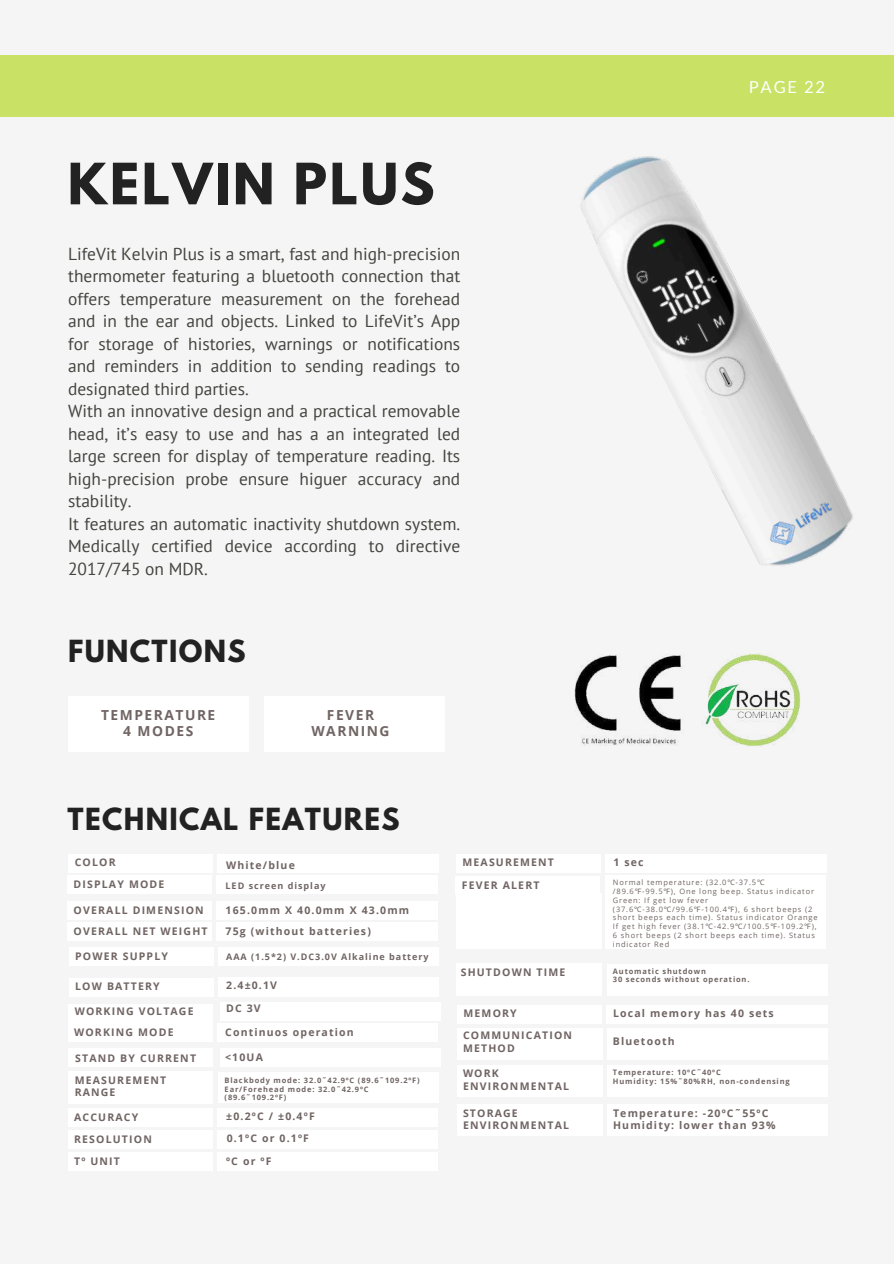
<style>
.page{position:relative;width:894px;height:1264px;background:#fff}
.page>*{position:absolute;margin:0;border:0;box-sizing:border-box;transform-origin:0 0}
.t1{font:700 50.4px "League Spartan";letter-spacing:.05em;color:#222}
.t2{font:700 27px "League Spartan";letter-spacing:.05em;color:#222}
.t3{font:17.4px/22.5px "PT Sans";color:#43443e}
.t4{font:16.5px "Lato";letter-spacing:.11em;color:#fff}
.t5{font:700 13.8px/16.4px "Open Sans";letter-spacing:.11em;color:#706563;text-align:center}
.t6{font:700 10.5px/12.3px "Open Sans";letter-spacing:.11em;color:#706563}
.t7{font:700 9px "Open Sans";letter-spacing:.11em;color:#706563}
.t8{font:7.5px/8.7px "Open Sans";letter-spacing:.11em;color:#706563}
.t9{font:700 7.5px/8.7px "Open Sans";letter-spacing:.11em;color:#706563}
.s1{font-family:"Noto Sans"}
</style>
<div class="page">
<div style="left:0;top:0;width:893px;height:1263px;background:#f5f5f5"></div>
<div style="left:68px;top:696px;width:180px;height:55px;background:#fff"></div>
<div style="left:69px;top:854px;width:144px;height:18px;background:#fff"></div>
<div style="left:217px;top:854px;width:221px;height:18px;background:#fff"></div>
<div style="left:69px;top:947px;width:144px;height:18px;background:#fff"></div>
<div style="left:218px;top:947px;width:220px;height:18px;background:#fff"></div>
<div style="left:69px;top:978px;width:144px;height:18px;background:#fff"></div>
<div style="left:218px;top:978px;width:220px;height:18px;background:#fff"></div>
<div style="left:218px;top:977px;width:220px;height:18px;background:#fff"></div>
<div style="left:68px;top:1108px;width:144px;height:18px;background:#fff"></div>
<div style="left:217px;top:1108px;width:220px;height:18px;background:#fff"></div>
<div style="left:68px;top:1130px;width:144px;height:18px;background:#fff"></div>
<div style="left:217px;top:1130px;width:220px;height:18px;background:#fff"></div>
<div style="left:68px;top:1152px;width:144px;height:18px;background:#fff"></div>
<div style="left:217px;top:1152px;width:220px;height:18px;background:#fff"></div>
<div style="left:68px;top:1023px;width:144px;height:18px;background:#fff"></div>
<div style="left:217px;top:1023px;width:220px;height:18px;background:#fff"></div>
<div style="left:456px;top:854px;width:144px;height:18px;background:#fff"></div>
<div style="left:605px;top:854px;width:220px;height:18px;background:#fff"></div>
<div style="left:455px;top:876px;width:144px;height:18px;background:#fff"></div>
<div style="left:604px;top:875px;width:221px;height:74px;background:#fff"></div>
<div style="left:457px;top:1005px;width:144px;height:18px;background:#fff"></div>
<div style="left:606px;top:1005px;width:220px;height:18px;background:#fff"></div>
<div style="left:68px;top:1071px;width:145px;height:32px;background:#fff"></div>
<div style="left:218px;top:1072px;width:220px;height:30px;background:#fff"></div>
<div style="left:220px;top:1048px;width:220px;height:18px;background:#fff"></div>
<div style="left:68px;top:1048px;width:144px;height:18px;background:#fff"></div>
<div style="left:220px;top:1002px;width:220px;height:18px;background:#fff"></div>
<div style="left:68px;top:1004px;width:144px;height:18px;background:#fff"></div>
<div style="left:606px;top:1103px;width:221px;height:32px;background:#fff"></div>
<div style="left:457px;top:1103px;width:145px;height:32px;background:#fff"></div>
<div style="left:606px;top:1065px;width:221px;height:31px;background:#fff"></div>
<div style="left:457px;top:1065px;width:145px;height:31px;background:#fff"></div>
<div style="left:606px;top:1028px;width:221px;height:31px;background:#fff"></div>
<div style="left:457px;top:1028px;width:145px;height:31px;background:#fff"></div>
<div style="left:264px;top:696px;width:180px;height:55px;background:#fff"></div>
<div style="left:455px;top:893px;width:146px;height:32px;background:#fff"></div>
<div style="left:455px;top:917px;width:146px;height:31px;background:#fff"></div>
<div style="left:0;top:55px;width:893px;height:61px;background:#c9e265"></div>
<div style="left:456px;top:963px;width:145px;height:32px;background:#fff"></div>
<img style="left:575px;top:705px;width:225px;height:41px">
<div style="left:68px;top:875px;width:144px;height:18px;background:#fff"></div>
<div style="left:216px;top:875px;width:221px;height:18px;background:#fff"></div>
<div style="left:68px;top:901px;width:144px;height:18px;background:#fff"></div>
<div style="left:216px;top:901px;width:221px;height:18px;background:#fff"></div>
<div style="left:68px;top:922px;width:144px;height:18px;background:#fff"></div>
<div style="left:216px;top:922px;width:221px;height:18px;background:#fff"></div>
<img style="left:384px;top:116px;width:509px;height:589px">
<div style="left:606px;top:964px;width:221px;height:31px;background:#fff"></div>
<img style="left:740px;top:467px;width:122px;height:112px">
<h1 class="t1" style="left:68px;top:159px;width:368px">KELVIN PLUS</h1>
<p class="t3" style="left:68px;top:242px;width:393px">LifeVit Kelvin Plus is a smart, fast and high-precision thermometer featuring a bluetooth connection that offers temperature measurement on the forehead and in the ear and objects. Linked to LifeVit’s App for storage of histories, warnings or notifications and reminders in addition to sending readings to designated third parties.<br>With an innovative design and a practical removable head, it’s easy to use and has a an integrated led large screen for display of temperature reading. Its high-precision probe ensure higuer accuracy and stability.<br>It features an automatic inactivity shutdown system.<br>Medically certified device according to directive 2017/745 on MDR.</p>
<h2 class="t2" style="left:68px;top:638px;width:179px">FUNCTIONS</h2>
<p class="t5" style="left:101px;top:706px;width:116px">TEMPERATURE<br>4 MODES</p>
<p class="t5" style="left:311px;top:706px;width:80px">FEVER<br>WARNING</p>
<h2 class="t2" style="left:68px;top:805px;width:333px">TECHNICAL FEATURES</h2>
<p class="t6" style="left:75px;top:856px;width:42px">COLOR</p>
<p class="t6" style="left:226px;top:858px;width:70px">White/blue</p>
<p class="t6" style="left:462px;top:856px;width:93px">MEASUREMENT</p>
<p class="t6" style="left:613px;top:856px;width:32px">1 sec</p>
<p class="t4" style="left:748px;top:76px;width:78px">PAGE 22</p>
<p class="t6" style="left:74px;top:877px;width:92px">DISPLAY MODE</p>
<p class="t7" style="left:225px;top:879px;width:101px">LED screen display</p>
<p class="t6" style="left:74px;top:903px;width:132px">OVERALL DIMENSION</p>
<p class="t6" style="left:225px;top:903px;width:185px">165.0mm X 40.0mm X 43.0mm</p>
<p class="t6" style="left:74px;top:924px;width:135px">OVERALL NET WEIGHT</p>
<p class="t6" style="left:225px;top:924px;width:147px">75g (without batteries)</p>
<p class="t6" style="left:75px;top:949px;width:94px">POWER SUPPLY</p>
<p class="t7" style="left:226px;top:950px;width:204px">AAA (1.5*2) V.DC3.0V Alkaline battery</p>
<p class="t6" style="left:75px;top:979px;width:86px">LOW BATTERY</p>
<p class="t6" style="left:226px;top:978px;width:59px">2.64±0.15VV</p>
<p class="t6" style="left:75px;top:1004px;width:120px">WORKING VOLTAGE</p>
<p class="t6" style="left:226px;top:1002px;width:36px">DC 3V</p>
<p class="t6" style="left:74px;top:1025px;width:101px">WORKING MODE</p>
<p class="t6" style="left:225px;top:1025px;width:130px">Continuos operation</p>
<p class="t6" style="left:75px;top:1051px;width:122px">STAND BY CURRENT</p>
<p class="t6" style="left:225px;top:1050px;width:39px">&lt;10UA</p>
<p class="t6" style="left:75px;top:1073px;width:93px">MEASUREMENT<br>RANGE</p>
<p class="t9" style="left:224px;top:1075px;width:196px">Blackbody mode: 32.0˜42.9ºC (89.6˜109.2ºF)<br>Ear/Forehead mode: 32.0˜42.9ºC (89.6˜109.2ºF)</p>
<p class="t6" style="left:74px;top:1110px;width:66px">ACCURACY</p>
<p class="t6" style="left:226px;top:1109px;width:90px">±0.2ºC / ±0.4ºF</p>
<p class="t6" style="left:74px;top:1132px;width:79px">RESOLUTION</p>
<p class="t6" style="left:226px;top:1131px;width:84px">0.1ºC or 0.1ºF</p>
<p class="t6" style="left:74px;top:1154px;width:47px">Tº UNIT</p>
<p class="t6" style="left:226px;top:1154px;width:47px">ºC or ºF</p>
<p class="t6" style="left:461px;top:878px;width:79px">FEVER ALERT</p>
<p class="t8" style="left:612px;top:878px;width:206px">Normal temperature: (32.0<span class="s1">℃</span>-37.5<span class="s1">℃ </span>/89.6<span class="s1">℉</span>-99.5<span class="s1">℉</span>), One long beep. Status indicator Green: If get low fever (37.6<span class="s1">℃</span>-38.0<span class="s1">℃</span>/99.6<span class="s1">℉</span>-100.4<span class="s1">℉</span>), 6 short beeps (2 short beeps each time). Status indicator Orange If get high fever (38.1<span class="s1">℃</span>-42.9<span class="s1">℃</span>/100.5<span class="s1">℉</span>-109.2<span class="s1">℉</span>), 6 short beeps (2 short beeps each time). Status indicator Red</p>
<p class="t6" style="left:460px;top:965px;width:106px">SHUTDOWN TIME</p>
<p class="t9" style="left:612px;top:966px;width:138px">Automatic shutdown<br>30 seconds without operation.</p>
<p class="t6" style="left:463px;top:1007px;width:55px">MEMORY</p>
<p class="t6" style="left:613px;top:1007px;width:162px">Local memory has 40 sets</p>
<p class="t6" style="left:463px;top:1029px;width:111px">COMMUNICATION<br>METHOD</p>
<p class="t6" style="left:612px;top:1034px;width:63px">Bluetooth</p>
<p class="t6" style="left:463px;top:1067px;width:107px">WORK<br>ENVIRONMENTAL</p>
<p class="t9" style="left:612px;top:1068px;width:178px">Temperature: 10ºC˜40ºC<br>Humidity: 15%˜80%RH, non-condensing</p>
<p class="t6" style="left:463px;top:1106px;width:107px">STORAGE<br>ENVIRONMENTAL</p>
<p class="t6" style="left:613px;top:1106px;width:164px">Temperature: -20ºC˜55ºC<br>Humidity: lower than 93%</p>
</div>
